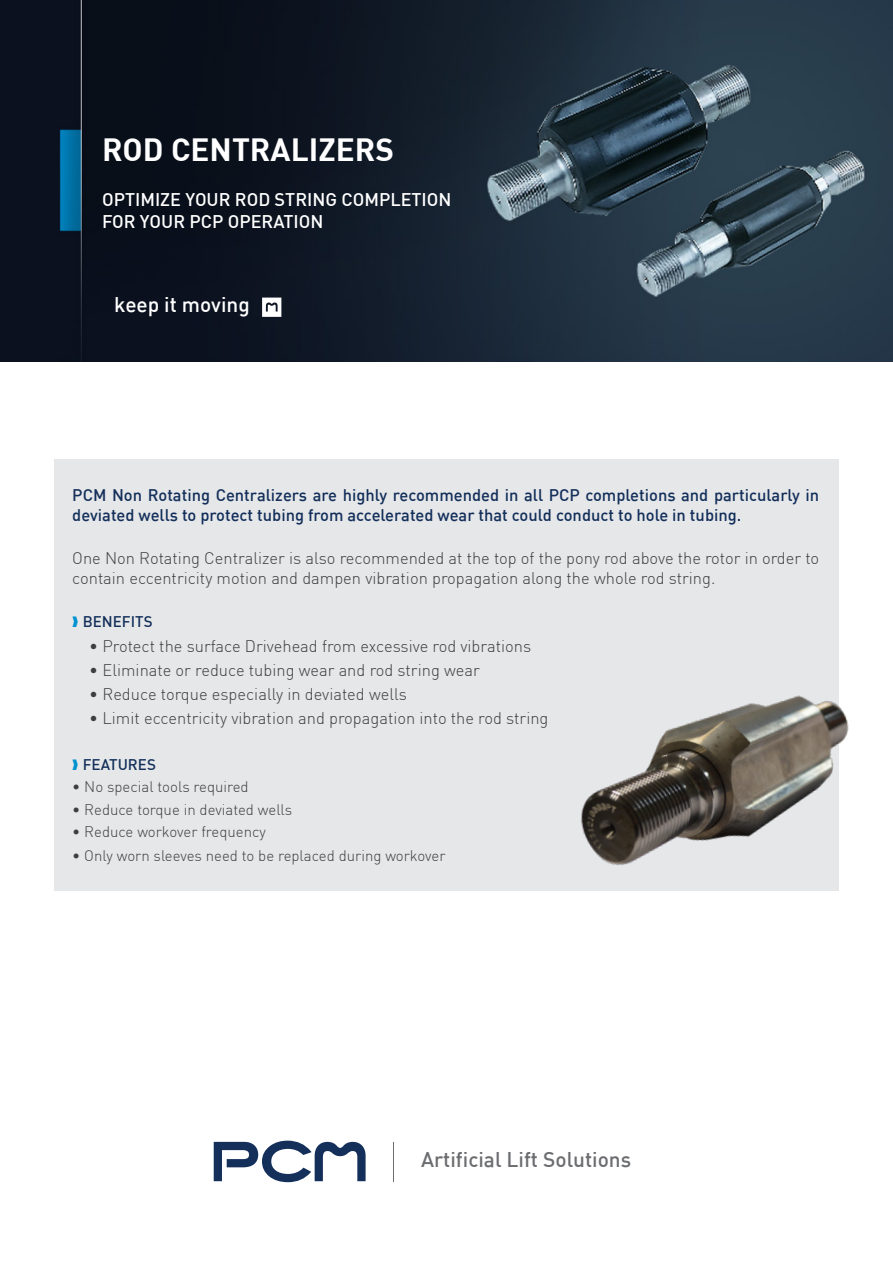
<style>
.page{position:relative;width:893px;height:1263px;background:#fff}
.page>*{position:absolute;margin:0;border:0;box-sizing:border-box;transform-origin:0 0}
.t1{font:31.5px "DIN Bold";color:#fff}
.t2{font:500 20.85px "DIN";color:#6c6d70}
.t3{font:500 20.85px "DIN";color:#fff}
.t4{font:500 18px/21.6px "DIN";color:#fff}
.t5{font:300 16.5px/19.8px "DIN";color:#3e3e3f}
.t6{font:500 16.5px/19.8px "DIN";color:#132f5a}
.t7{font:500 15.15px "DIN";color:#132f5a}
.t8{font:300 15px "DIN";color:#3e3e3f}
</style>
<div class="page">
<div style="left:54px;top:459px;width:785px;height:432px;background:#e6e7e9"></div>
<img style="left:0;top:0;width:893px;height:361px">
<svg style="left:262px;top:298px;width:19px;height:19px"></svg>
<svg style="left:214px;top:1140px;width:152px;height:42px"></svg>
<hr style="left:393px;top:1142px;width:1px;height:39px;background:#6c6d70">
<img style="left:581px;top:695px;width:268px;height:171px">
<p class="t1" style="left:102px;top:129px;width:293px">ROD CENTRALIZERS</p>
<p class="t4" style="left:102px;top:188px;width:351px">OPTIMIZE YOUR ROD STRING COMPLETION<br>FOR YOUR PCP OPERATION</p>
<p class="t3" style="left:114px;top:292px;width:137px">keep it moving</p>
<p class="t6" style="left:72px;top:485px;width:748px">PCM Non Rotating Centralizers are highly recommended in all PCP completions and particularly in deviated wells to protect tubing from accelerated wear that could conduct to hole in tubing.</p>
<p class="t5" style="left:72px;top:548px;width:748px">One Non Rotating Centralizer is also recommended at the top of the pony rod above the rotor in order to contain eccentricity motion and dampen vibration propagation along the whole rod string.</p>
<p class="t7" style="left:83px;top:612px;width:71px">BENEFITS</p>
<p class="t5" style="left:89px;top:635px;width:443px">• Protect the surface Drivehead from excessive rod vibrations</p>
<p class="t5" style="left:89px;top:659px;width:392px">• Eliminate or reduce tubing wear and rod string wear</p>
<p class="t5" style="left:89px;top:684px;width:319px">• Reduce torque especially in deviated wells</p>
<p class="t5" style="left:89px;top:708px;width:461px">• Limit eccentricity vibration and propagation into the rod string</p>
<p class="t7" style="left:83px;top:755px;width:75px">FEATURES</p>
<p class="t8" style="left:72px;top:778px;width:178px">• No special tools required</p>
<p class="t8" style="left:72px;top:800px;width:222px">• Reduce torque in deviated wells</p>
<p class="t8" style="left:72px;top:822px;width:195px">• Reduce workover frequency</p>
<p class="t8" style="left:72px;top:846px;width:375px">• Only worn sleeves need to be replaced during workover</p>
<p class="t2" style="left:421px;top:1146px;width:212px">Artificial Lift Solutions</p>
</div>
